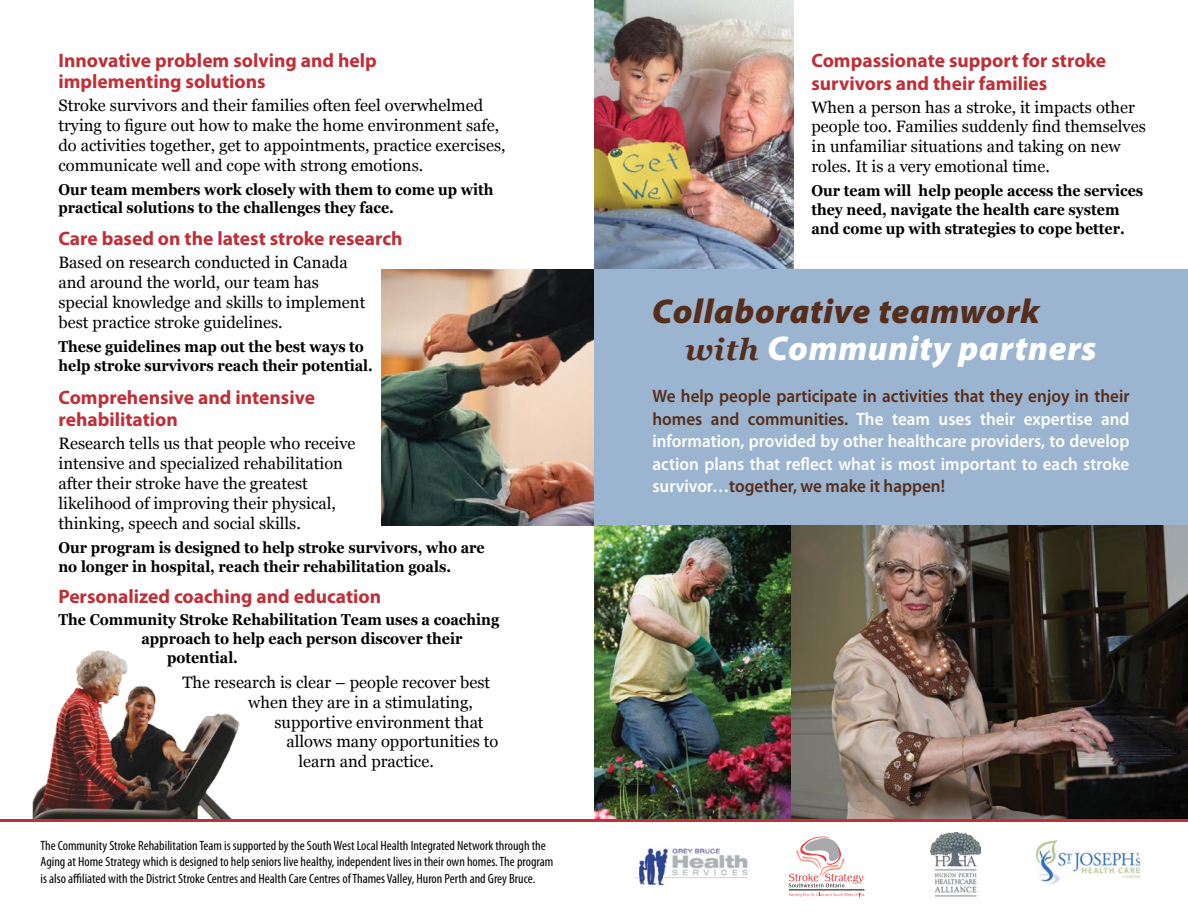
<style>
.page{position:relative;width:1188px;height:918px;background:#fff}
.page>*{position:absolute;margin:0;border:0;box-sizing:border-box;transform-origin:0 0}
.t1{font:italic 900 34.5px/37.5px "Myriad Pro";letter-spacing:.02em;color:#552d1c}
.t2{font:700 19.5px/22.5px "Myriad Pro";color:#be2f37}
.t3{font:600 18px/22.5px "Myriad Pro";color:#fff;text-align:justify;scale:.95 1}
.t4{font:16.5px/19.8px "Georgia";color:#000}
.t5{font:700 15.75px/18.8px "Georgia";color:#000;scale:.9 1}
.t6{font:condensed 13.5px/16.2px "Myriad Pro";color:#000}
.s1{font-family:"Georgia";font-weight:700;font-size:30px}
.s2{color:#fff}
.s3{color:#552d1c}
</style>
<div class="page">
<img style="left:635px;top:848px;width:113px;height:38px">
<img style="left:930px;top:832px;width:51px;height:65px">
<img style="left:1036px;top:841px;width:104px;height:42px">
<svg style="left:789px;top:893px;width:75px;height:4px"></svg>
<svg style="left:788px;top:837px;width:75px;height:50px"></svg>
<hr style="left:789px;top:890px;width:75px;height:1px;background:#000">
<img style="left:594px;top:0;width:200px;height:270px">
<img style="left:381px;top:270px;width:213px;height:255px">
<img style="left:594px;top:525px;width:197px;height:294px">
<img style="left:791px;top:525px;width:397px;height:294px">
<img style="left:32px;top:650px;width:208px;height:169px">
<hr style="left:0;top:819px;width:1188px;height:3px;background:#be2f37">
<div style="left:594px;top:270px;width:594px;height:255px;background:#9bb4cf"></div>
<p class="t2" style="left:58px;top:49px;width:320px;line-height:21px">Innovative problem solving and help implementing solutions</p>
<p class="t4" style="left:58px;top:96px;width:449px">Stroke survivors and their families often feel overwhelmed trying to figure out how to make the home environment safe, do activities together, get to appointments, practice exercises, communicate well and cope with strong emotions.</p>
<p class="t5" style="left:58px;top:180px;width:485px">Our team members work closely with them to come up with practical solutions to the challenges they face.</p>
<p class="t2" style="left:58px;top:227px;width:346px">Care based on the latest stroke research</p>
<p class="t4" style="left:58px;top:253px;width:308px">Based on research conducted in Canada and around the world, our team has special knowledge and skills to implement best practice stroke guidelines.</p>
<p class="t5" style="left:58px;top:337px;width:351px">These guidelines map out the best ways to help stroke survivors reach their potential.</p>
<p class="t2" style="left:58px;top:385px;width:258px">Comprehensive and intensive rehabilitation</p>
<p class="t4" style="left:58px;top:434px;width:299px">Research tells us that people who receive intensive and specialized rehabilitation after their stroke have the greatest likelihood of improving their physical, thinking, speech and social skills.</p>
<p class="t5" style="left:58px;top:538px;width:475px">Our program is designed to help stroke survivors, who are no longer in hospital, reach their rehabilitation goals.</p>
<p class="t2" style="left:58px;top:585px;width:324px">Personalized coaching and education</p>
<p class="t5" style="left:58px;top:610px;width:491px">The Community Stroke Rehabilitation Team uses a coaching</p>
<p class="t5" style="left:141px;top:629px;width:358px">approach to help each person discover their</p>
<p class="t5" style="left:167px;top:648px;width:80px">potential.</p>
<p class="t4" style="left:248px;top:672px;width:244px;text-indent:-66px">The research is clear – people recover best when they are in a stimulating,</p>
<p class="t4" style="left:275px;top:712px;width:211px">supportive environment that</p>
<p class="t4" style="left:286px;top:732px;width:213px">allows many opportunities to</p>
<p class="t4" style="left:298px;top:752px;width:137px">learn and practice.</p>
<p class="t6" style="left:40px;top:837px;width:514px">The Community Stroke Rehabilitation Team is supported by the South West Local Health Integrated Network through the<br>Aging at Home Strategy which is designed to help seniors live healthy, independent lives in their own homes. The program is also affiliated with the District Stroke Centres and Health Care Centres of Thames Valley, Huron Perth and Grey Bruce.</p>
<p class="t2" style="left:812px;top:49px;width:296px">Compassionate support for stroke survivors and their families</p>
<p class="t4" style="left:812px;top:97px;width:336px">When a person has a stroke, it impacts other people too. Families suddenly find themselves in unfamiliar situations and taking on new roles. It is a very emotional time.</p>
<p class="t5" style="left:812px;top:181px;width:370px">Our team will help people access the services they need, navigate the health care system and come up with strategies to cope better.</p>
<h1 class="t1" style="left:685px;top:291px;width:413px;text-indent:-34px">Collaborative teamwork <span class="s1">with</span> <span class="s2">Community partners</span></h1>
<p class="t3" style="left:652px;top:384px;width:504px"><span class="s3">We help people participate in activities that they enjoy in their homes and communities.</span> The team uses their expertise and information, provided by other healthcare providers, to develop action plans that reflect what is most important to each stroke survivor…<span class="s3">together, we make it happen!</span></p>
</div>
